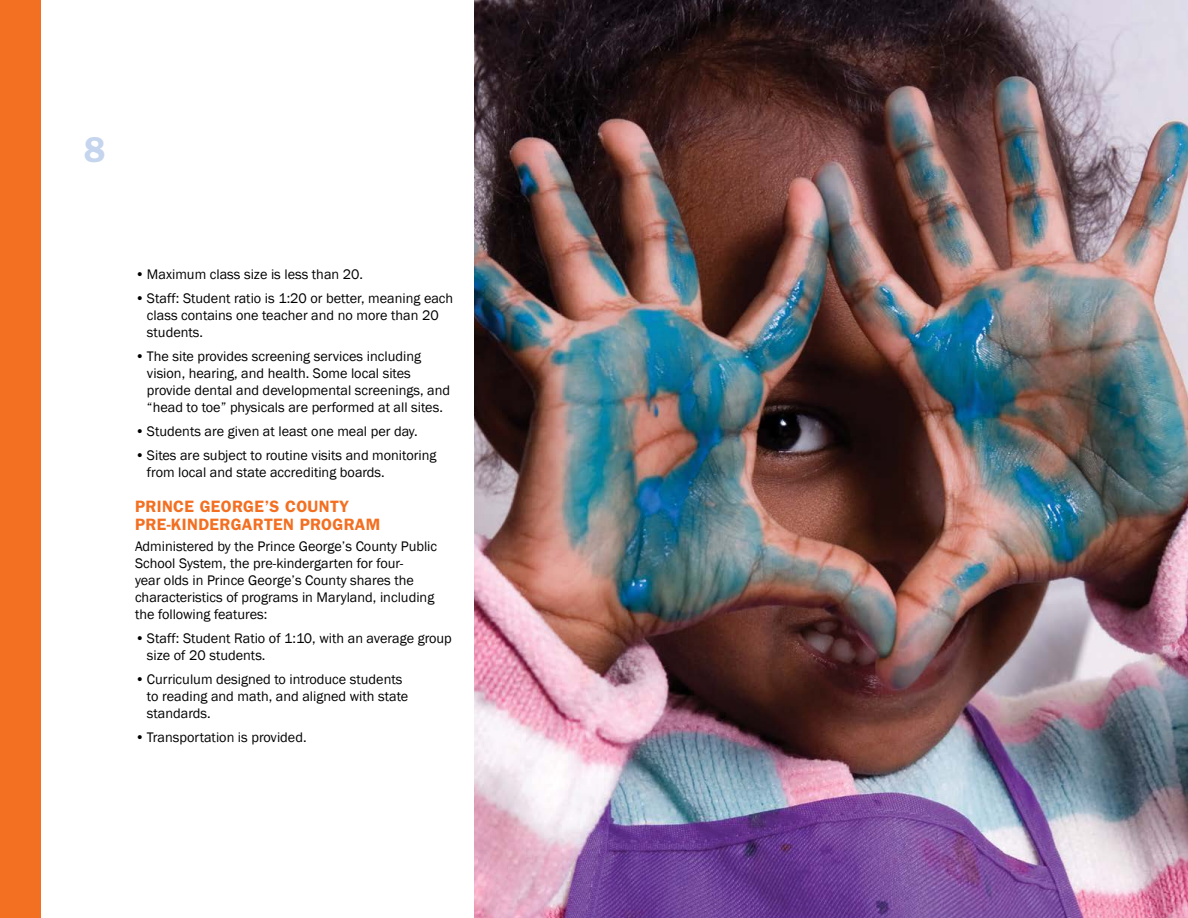
<style>
.page{position:relative;width:1188px;height:918px;background:#fff}
.page>*{position:absolute;margin:0;border:0;box-sizing:border-box;transform-origin:0 0}
.t1{font:600 36px "Franklin Gothic";color:#c6d5ee}
.t2{font:600 16.5px/18.3px "Franklin Gothic";letter-spacing:.02em;color:#f36f21}
.t3{font:14.25px/17.1px "Franklin Gothic";color:#000}
</style>
<div class="page">
<img style="left:474px;top:0;width:714px;height:918px">
<div style="left:0;top:0;width:40px;height:918px;background:#f36f21"></div>
<h1 class="t1" style="left:84px;top:128px;width:23px">8</h1>
<p class="t3" style="left:135px;top:266px;width:230px">• Maximum class size is less than 20.</p>
<p class="t3" style="left:147px;top:290px;width:308px;text-indent:-12px">• Staff: Student ratio is 1:20 or better, meaning each class contains one teacher and no more than 20 students.</p>
<p class="t3" style="left:147px;top:348px;width:305px;text-indent:-12px">• The site provides screening services including vision, hearing, and health. Some local sites provide dental and developmental screenings, and “head to toe” physicals are performed at all sites.</p>
<p class="t3" style="left:135px;top:423px;width:284px">• Students are given at least one meal per day.</p>
<p class="t3" style="left:147px;top:447px;width:291px;text-indent:-12px">• Sites are subject to routine visits and monitoring from local and state accrediting boards.</p>
<p class="t2" style="left:135px;top:497px;width:247px">PRINCE GEORGE’S COUNTY<br>PRE-KINDERGARTEN PROGRAM</p>
<p class="t3" style="left:135px;top:538px;width:304px">Administered by the Prince George’s County Public School System, the pre-kindergarten for four-<br>year olds in Prince George’s County shares the characteristics of programs in Maryland, including the following features:</p>
<p class="t3" style="left:147px;top:630px;width:306px;text-indent:-12px">• Staff: Student Ratio of 1:10, with an average group size of 20 students.</p>
<p class="t3" style="left:147px;top:671px;width:263px;text-indent:-12px">• Curriculum designed to introduce students to reading and math, and aligned with state standards.</p>
<p class="t3" style="left:135px;top:729px;width:173px">• Transportation is provided.</p>
</div>
